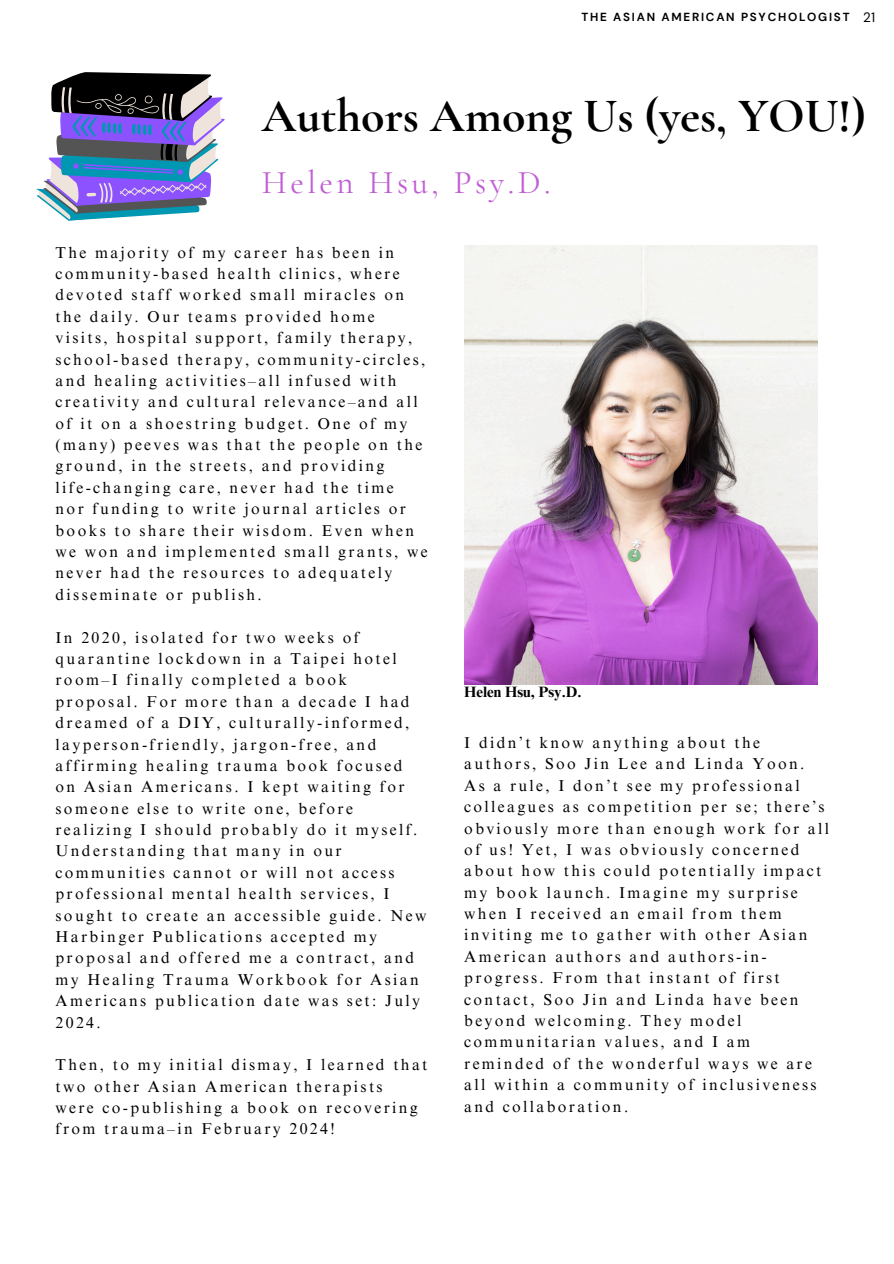
<style>
.page{position:relative;width:894px;height:1264px;background:#fff}
.page>*{position:absolute;margin:0;border:0;box-sizing:border-box;transform-origin:0 0}
.t1{font:700 48px "Cormorant Garamond";color:#000}
.t2{font:33px "Cormorant Garamond";letter-spacing:.105em;color:#c15dd4}
.t3{font:15.75px/21.3px "Times NRMT Pro";letter-spacing:.15em;color:#000}
.t4{font:700 15px "Times NRMT Pro";color:#000}
.t5{font:13.5px "DM Sans";color:#000}
.t6{font:700 11.7px "DM Sans";letter-spacing:.15em;color:#000}
</style>
<div class="page">
<img style="left:464px;top:246px;width:353px;height:438px">
<svg style="left:36px;top:72px;width:188px;height:149px"></svg>
<h4 class="t6" style="left:581px;top:9px;width:269px">THE ASIAN AMERICAN PSYCHOLOGIST</h4>
<p class="t5" style="left:863px;top:9px;width:14px">21</p>
<p class="t1" style="left:262px;top:87px;width:605px">Authors Among Us (yes, YOU!)</p>
<p class="t2" style="left:262px;top:163px;width:290px">Helen Hsu, Psy.D.</p>
<p class="t3" style="left:56px;top:243px;width:373px">The majority of my career has been in community-based health clinics, where devoted staff worked small miracles on the daily. Our teams provided home visits, hospital support, family therapy, school-based therapy, community-circles, and healing activities–all infused with creativity and cultural relevance–and all of it on a shoestring budget. One of my (many) peeves was that the people on the ground, in the streets, and providing life-changing care, never had the time<br>nor funding to write journal articles or books to share their wisdom. Even when we won and implemented small grants, we never had the resources to adequately disseminate or publish.</p>
<h1 class="t3" style="left:56px;top:628px;width:372px">In 2020, isolated for two weeks of quarantine lockdown in a Taipei hotel room–I finally completed a book proposal. For more than a decade I had dreamed of a DIY, culturally-informed, layperson-friendly, jargon-free, and affirming healing trauma book focused<br>on Asian Americans. I kept waiting for someone else to write one, before realizing I should probably do it myself.<br>Understanding that many in our communities cannot or will not access professional mental health services, I sought to create an accessible guide. New Harbinger Publications accepted my proposal and offered me a contract, and my Healing Trauma Workbook for Asian Americans publication date was set: July 2024.</h1>
<h2 class="t3" style="left:56px;top:1056px;width:373px">Then, to my initial dismay, I learned that two other Asian American therapists<br>were co-publishing a book on recovering from trauma–in February 2024!</h2>
<h4 class="t4" style="left:464px;top:686px;width:119px">Helen Hsu, Psy.D.</h4>
<h4 class="t3" style="left:464px;top:734px;width:366px">I didn’t know anything about the authors, Soo Jin Lee and Linda Yoon.<br>As a rule, I don’t see my professional colleagues as competition per se; there’s obviously more than enough work for all of us! Yet, I was obviously concerned about how this could potentially impact my book launch. Imagine my surprise when I received an email from them inviting me to gather with other Asian American authors and authors-in&shy;progress. From that instant of first contact, Soo Jin and Linda have been beyond welcoming. They model communitarian values, and I am reminded of the wonderful ways we are all within a community of inclusiveness and collaboration.</h4>
</div>
